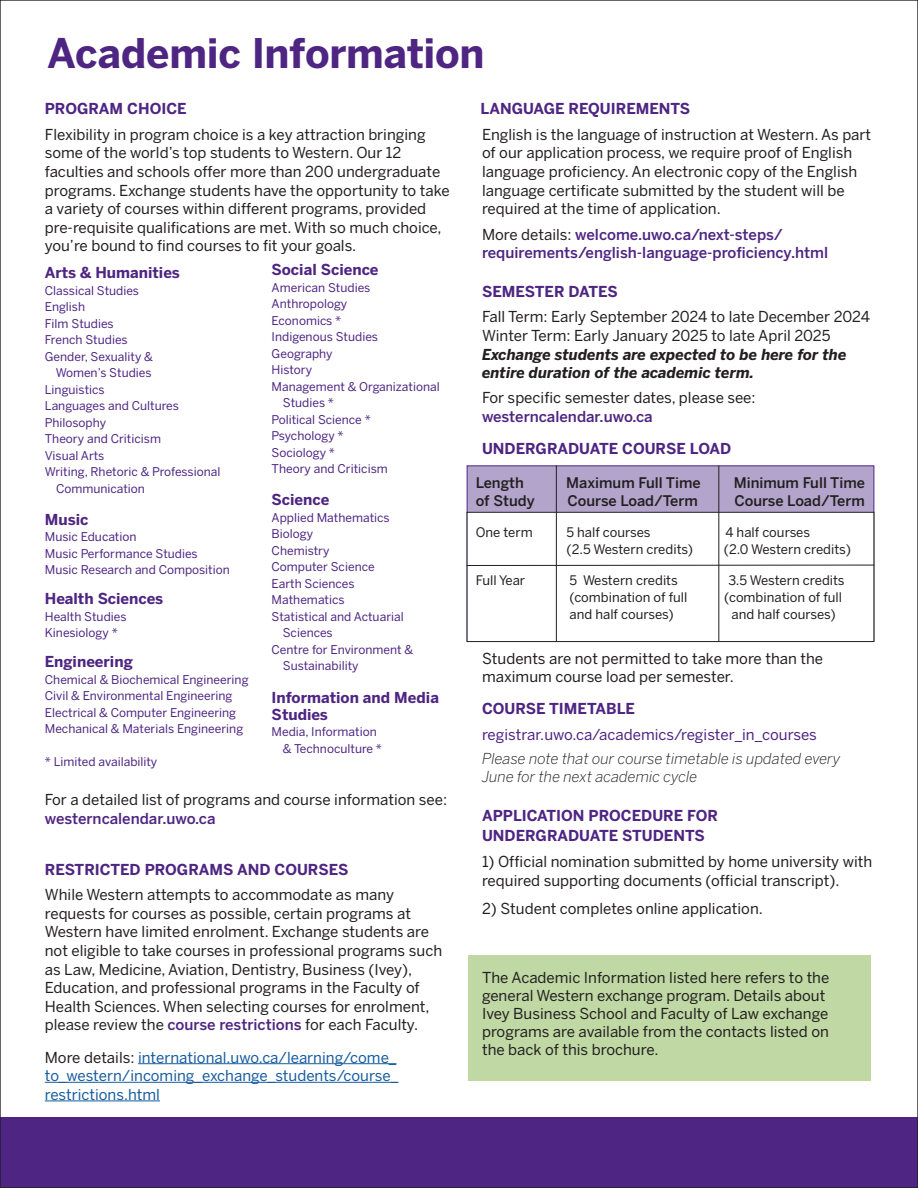
<style>
.page{position:relative;width:918px;height:1188px;background:#fff}
.page>*{position:absolute;margin:0;border:0;box-sizing:border-box;transform-origin:0 0}
.H1_Purple{font:700 40.5px "Benton Sans";letter-spacing:-.01em;color:#4e2582}
.Body{font:15px/18.6px "Benton Sans";color:#231f20}
.Body-2{font:700 15px "Benton Sans";color:#4e2582}
.Body-3{font:15px/18.6px "Benton Sans";color:#175d9e;text-align:justify}
.Body-4{font:500 15px/18.6px "Benton Sans";color:#4e2582}
.Body-5{font:italic 700 15px/18.6px "Benton Sans";color:#231f20}
.Body-6{font:italic 300 15px/18.6px "Benton Sans";color:#231f20}
.Body-7{font:15px "Benton Sans";color:#4e2582}
.Deckhead__white{font:500 14.55px "Benton Sans";color:#231f20}
.Deckhead__white-2{font:13.05px "Benton Sans";color:#231f20}
.Body-8{font:12px "Benton Sans";color:#4e2582}
.s1{font-weight:500;color:#4e2582}
.s2{color:#231f20}
.s3{font-weight:400;color:#231f20}
</style>
<div class="page">
<div style="left:468px;top:955px;width:403px;height:126px;background:#bfd8a4"></div>
<hr style="left:138px;top:1063px;width:258px;height:1px;background:#175d9e">
<hr style="left:45px;top:1082px;width:353px;height:1px;background:#175d9e">
<hr style="left:45px;top:1101px;width:115px;height:1px;background:#175d9e">
<div style="left:467px;top:465px;width:407px;height:177px;background:#b2a4cb"></div>
<div style="left:467px;top:512px;width:407px;height:130px;background:#fff"></div>
<div style="left:467px;top:512px;width:407px;height:130px;border:1px solid #231f20"></div>
<hr style="left:467px;top:565px;width:407px;height:1px;background:#231f20">
<hr style="left:556px;top:465px;width:1px;height:177px;background:#231f20">
<hr style="left:718px;top:465px;width:1px;height:177px;background:#231f20">
<div style="left:0;top:1118px;width:918px;height:70px;background:#4e2582"></div>
<p class="H1_Purple" style="left:47px;top:29px;width:439px">Academic Information</p>
<p class="Body-2" style="left:45px;top:100px;width:144px">PROGRAM CHOICE</p>
<p class="Body" style="left:45px;top:125px;width:406px">Flexibility in program choice is a key attraction bringing some of the world’s top students to Western. Our 12 faculties and schools offer more than 200 undergraduate programs. Exchange students have the opportunity to take a variety of courses within different programs, provided pre-requisite qualifications are met. With so much choice, you’re bound to find courses to fit your goals.</p>
<p class="Body-2" style="left:45px;top:264px;width:137px">Arts &amp; Humanities</p>
<p class="Body-8" style="left:45px;top:283px;width:96px">Classical Studies</p>
<p class="Body-8" style="left:45px;top:300px;width:42px">English</p>
<p class="Body-8" style="left:45px;top:316px;width:70px">Film Studies</p>
<p class="Body-8" style="left:45px;top:333px;width:84px">French Studies</p>
<p class="Body-8" style="left:45px;top:349px;width:110px">Gender, Sexuality &amp;</p>
<p class="Body-8" style="left:56px;top:366px;width:97px">Women’s Studies</p>
<p class="Body-8" style="left:45px;top:382px;width:61px">Linguistics</p>
<p class="Body-8" style="left:45px;top:399px;width:136px">Languages and Cultures</p>
<p class="Body-8" style="left:45px;top:415px;width:63px">Philosophy</p>
<p class="Body-8" style="left:45px;top:432px;width:118px">Theory and Criticism</p>
<p class="Body-8" style="left:45px;top:448px;width:61px">Visual Arts</p>
<p class="Body-8" style="left:45px;top:465px;width:177px">Writing, Rhetoric &amp; Professional</p>
<p class="Body-8" style="left:56px;top:481px;width:90px">Communication</p>
<p class="Body-2" style="left:45px;top:511px;width:45px">Music</p>
<p class="Body-8" style="left:45px;top:530px;width:93px">Music Education</p>
<p class="Body-8" style="left:45px;top:546px;width:154px">Music Performance Studies</p>
<p class="Body-8" style="left:45px;top:563px;width:187px">Music Research and Composition</p>
<p class="Body-2" style="left:45px;top:590px;width:120px">Health Sciences</p>
<p class="Body-8" style="left:45px;top:609px;width:83px">Health Studies</p>
<p class="Body-8" style="left:45px;top:626px;width:75px">Kinesiology *</p>
<p class="Body-2" style="left:45px;top:653px;width:90px">Engineering</p>
<p class="Body-8" style="left:45px;top:673px;width:205px">Chemical &amp; Biochemical Engineering</p>
<p class="Body-8" style="left:45px;top:689px;width:189px">Civil &amp; Environmental Engineering</p>
<p class="Body-8" style="left:45px;top:706px;width:193px">Electrical &amp; Computer Engineering</p>
<p class="Body-8" style="left:45px;top:722px;width:200px">Mechanical &amp; Materials Engineering</p>
<p class="Body-8" style="left:45px;top:754px;width:114px">* Limited availability</p>
<p class="Body" style="left:45px;top:790px;width:404px">For a detailed list of programs and course information see: <span class="s1">westerncalendar.uwo.ca</span></p>
<p class="Body-2" style="left:45px;top:860px;width:305px">RESTRICTED PROGRAMS AND COURSES</p>
<p class="Body" style="left:45px;top:885px;width:399px">While Western attempts to accommodate as many requests for courses as possible, certain programs at Western have limited enrolment. Exchange students are not eligible to take courses in professional programs such as Law, Medicine, Aviation, Dentistry, Business (Ivey), Education, and professional programs in the Faculty of Health Sciences. When selecting courses for enrolment, please review the <span class="s1">course restrictions</span> for each Faculty.</p>
<p class="Body-3" style="left:45px;top:1048px;width:355px"><span class="s2">More details:</span> international.uwo.ca/learning/come_ to_western/incoming_exchange_students/course_ restrictions.html</p>
<p class="Body-2" style="left:272px;top:261px;width:108px">Social Science</p>
<p class="Body-8" style="left:272px;top:280px;width:100px">American Studies</p>
<p class="Body-8" style="left:272px;top:297px;width:77px">Anthropology</p>
<p class="Body-8" style="left:272px;top:313px;width:71px">Economics *</p>
<p class="Body-8" style="left:272px;top:330px;width:108px">Indigenous Studies</p>
<p class="Body-8" style="left:272px;top:346px;width:63px">Geography</p>
<p class="Body-8" style="left:272px;top:363px;width:42px">History</p>
<p class="Body-8" style="left:272px;top:379px;width:170px">Management &amp; Organizational</p>
<p class="Body-8" style="left:283px;top:396px;width:53px">Studies *</p>
<p class="Body-8" style="left:272px;top:412px;width:101px">Political Science *</p>
<p class="Body-8" style="left:272px;top:429px;width:74px">Psychology *</p>
<p class="Body-8" style="left:272px;top:445px;width:65px">Sociology *</p>
<p class="Body-8" style="left:272px;top:462px;width:118px">Theory and Criticism</p>
<p class="Body-2" style="left:272px;top:491px;width:59px">Science</p>
<p class="Body-8" style="left:272px;top:510px;width:120px">Applied Mathematics</p>
<p class="Body-8" style="left:272px;top:527px;width:43px">Biology</p>
<p class="Body-8" style="left:272px;top:543px;width:59px">Chemistry</p>
<p class="Body-8" style="left:272px;top:560px;width:105px">Computer Science</p>
<p class="Body-8" style="left:272px;top:576px;width:84px">Earth Sciences</p>
<p class="Body-8" style="left:272px;top:593px;width:75px">Mathematics</p>
<p class="Body-8" style="left:272px;top:609px;width:134px">Statistical and Actuarial</p>
<p class="Body-8" style="left:283px;top:626px;width:51px">Sciences</p>
<p class="Body-8" style="left:272px;top:642px;width:143px">Centre for Environment &amp;</p>
<p class="Body-8" style="left:283px;top:659px;width:77px">Sustainability</p>
<p class="Body-2" style="left:272px;top:689px;width:169px">Information and Media</p>
<p class="Body-2" style="left:272px;top:706px;width:58px">Studies</p>
<p class="Body-8" style="left:272px;top:725px;width:107px">Media, Information</p>
<p class="Body-8" style="left:283px;top:741px;width:101px">&amp; Technoculture *</p>
<p class="Body-2" style="left:481px;top:100px;width:211px">LANGUAGE REQUIREMENTS</p>
<p class="Body" style="left:482px;top:125px;width:391px">English is the language of instruction at Western. As part of our application process, we require proof of English language proficiency. An electronic copy of the English language certificate submitted by the student will be required at the time of application.</p>
<p class="Body-4" style="left:482px;top:225px;width:348px"><span class="s3">More details:</span> welcome.uwo.ca/next-steps/ requirements/english-language-proficiency.html</p>
<p class="Body-2" style="left:482px;top:283px;width:137px">SEMESTER DATES</p>
<p class="Body" style="left:482px;top:307px;width:390px">Fall Term: Early September 2024 to late December 2024<br>Winter Term: Early January 2025 to late April 2025</p>
<p class="Body-5" style="left:482px;top:345px;width:366px">Exchange students are expected to be here for the entire duration of the academic term.</p>
<p class="Body" style="left:482px;top:389px;width:275px">For specific semester dates, please see:</p>
<p class="Body-4" style="left:482px;top:407px;width:172px">westerncalendar.uwo.ca</p>
<p class="Body-2" style="left:482px;top:440px;width:251px">UNDERGRADUATE COURSE LOAD</p>
<p class="Deckhead__white" style="left:476px;top:475px;width:50px">Length</p>
<p class="Deckhead__white" style="left:566px;top:475px;width:136px">Maximum Full Time</p>
<p class="Deckhead__white" style="left:734px;top:475px;width:133px">Minimum Full Time</p>
<p class="Deckhead__white" style="left:476px;top:492px;width:60px">of Study</p>
<p class="Deckhead__white" style="left:568px;top:492px;width:132px">Course Load/Term</p>
<p class="Deckhead__white" style="left:734px;top:492px;width:132px">Course Load/Term</p>
<p class="Deckhead__white-2" style="left:476px;top:524px;width:58px">One term</p>
<p class="Deckhead__white-2" style="left:566px;top:524px;width:86px">5 half courses</p>
<p class="Deckhead__white-2" style="left:725px;top:524px;width:86px">4 half courses</p>
<p class="Deckhead__white-2" style="left:567px;top:541px;width:128px">(2.5 Western credits)</p>
<p class="Deckhead__white-2" style="left:724px;top:541px;width:129px">(2.0 Western credits)</p>
<p class="Deckhead__white-2" style="left:476px;top:572px;width:51px">Full Year</p>
<p class="Deckhead__white-2" style="left:570px;top:572px;width:110px">5 Western credits</p>
<p class="Deckhead__white-2" style="left:729px;top:572px;width:118px">3.5 Western credits</p>
<p class="Deckhead__white-2" style="left:570px;top:590px;width:119px">(combination of full</p>
<p class="Deckhead__white-2" style="left:724px;top:590px;width:119px">(combination of full</p>
<p class="Deckhead__white-2" style="left:570px;top:607px;width:106px">and half courses)</p>
<p class="Deckhead__white-2" style="left:732px;top:607px;width:106px">and half courses)</p>
<p class="Body" style="left:482px;top:649px;width:343px">Students are not permitted to take more than the maximum course load per semester.</p>
<p class="Body-2" style="left:482px;top:700px;width:155px">COURSE TIMETABLE</p>
<p class="Body-7" style="left:482px;top:725px;width:336px">registrar.uwo.ca/academics/register_in_courses</p>
<p class="Body-6" style="left:482px;top:749px;width:360px">Please note that our course timetable is updated every<br>June for the next academic cycle</p>
<p class="Body-2" style="left:482px;top:807px;width:238px">APPLICATION PROCEDURE FOR</p>
<p class="Body-2" style="left:482px;top:826px;width:224px">UNDERGRADUATE STUDENTS</p>
<p class="Body" style="left:482px;top:852px;width:392px;line-height:19.5px">1) Official nomination submitted by home university with required supporting documents (official transcript).</p>
<p class="Body" style="left:482px;top:899px;width:282px">2) Student completes online application.</p>
<p class="Body" style="left:482px;top:969px;width:349px;line-height:18px">The Academic Information listed here refers to the general Western exchange program. Details about Ivey Business School and Faculty of Law exchange programs are available from the contacts listed on the back of this brochure.</p>
</div>
